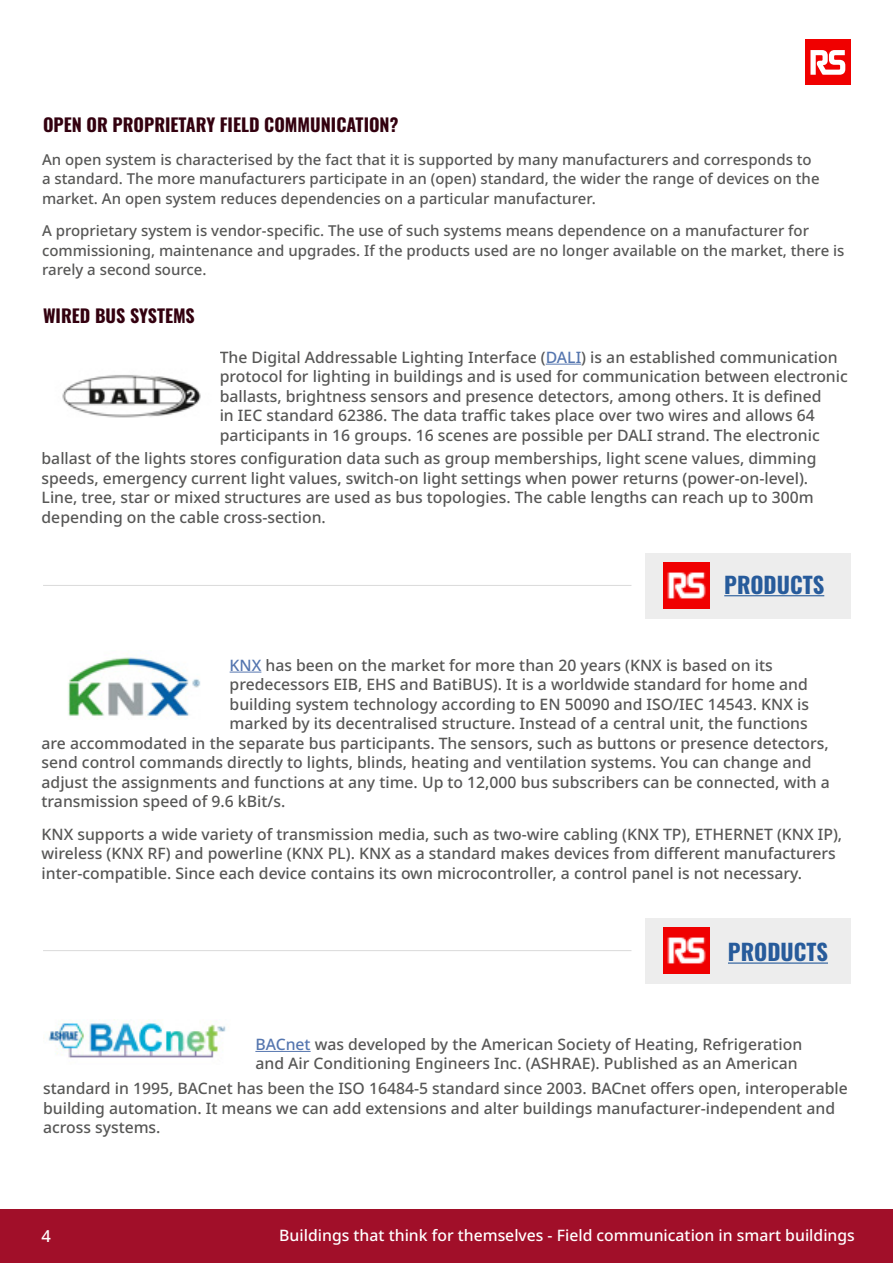
<style>
.page{position:relative;width:893px;height:1263px;background:#fff}
.page>*{position:absolute;margin:0;border:0;box-sizing:border-box;transform-origin:0 0}
.t1{font:700 22.5px "Oswald";color:#275b9b}
.t2{font:700 18px "Oswald";color:#33000f}
.t3{font:500 16.5px "Noto Sans";color:#fff}
.t4{font:500 15.75px/19.5px "Noto Sans";color:#575756}
.t5{font:500 15.75px "Noto Sans";color:#fff}
.t6{font:500 15px/19.5px "Noto Sans";color:#575756}
.s1{color:#5576af}
</style>
<div class="page">
<div style="left:0;top:1209px;width:893px;height:54px;background:#a10f29"></div>
<div style="left:805px;top:40px;width:45px;height:45px;background:#f00000"></div>
<svg style="left:810px;top:50px;width:35px;height:25px"></svg>
<hr style="left:546px;top:364px;width:35px;height:1px;background:#5576af">
<hr style="left:230px;top:672px;width:31px;height:1px;background:#5576af">
<hr style="left:255px;top:1051px;width:56px;height:1px;background:#5576af">
<div style="left:645px;top:553px;width:205px;height:66px;background:#ededed"></div>
<hr style="left:724px;top:595px;width:100px;height:1px;background:#275b9b">
<div style="left:646px;top:918px;width:205px;height:66px;background:#ededed"></div>
<hr style="left:728px;top:962px;width:100px;height:2px;background:#275b9b">
<img style="left:62px;top:375px;width:139px;height:43px">
<img style="left:68px;top:657px;width:133px;height:60px">
<hr style="left:43px;top:585px;width:588px;height:1px;background:#dadada">
<hr style="left:43px;top:950px;width:588px;height:1px;background:#dadada">
<img style="left:48px;top:1019px;width:178px;height:39px">
<img style="left:663px;top:562px;width:46px;height:46px">
<img style="left:663px;top:927px;width:46px;height:46px">
<p class="t2" style="left:43px;top:115px;width:357px">OPEN OR PROPRIETARY FIELD COMMUNICATION?</p>
<p class="t6" style="left:42px;top:150px;width:779px">An open system is characterised by the fact that it is supported by many manufacturers and corresponds to a standard. The more manufacturers participate in an (open) standard, the wider the range of devices on the market. An open system reduces dependencies on a particular manufacturer.</p>
<p class="t6" style="left:42px;top:221px;width:804px">A proprietary system is vendor-specific. The use of such systems means dependence on a manufacturer for commissioning, maintenance and upgrades. If the products used are no longer available on the market, there is rarely a second source.</p>
<p class="t2" style="left:43px;top:307px;width:153px">WIRED BUS SYSTEMS</p>
<p class="t4" style="left:220px;top:347px;width:630px">The Digital Addressable Lighting Interface (<span class="s1">DALI</span>) is an established communication protocol for lighting in buildings and is used for communication between electronic ballasts, brightness sensors and presence detectors, among others. It is defined<br>in IEC standard 62386. The data traffic takes place over two wires and allows 64 participants in 16 groups. 16 scenes are possible per DALI strand. The electronic</p>
<p class="t4" style="left:42px;top:449px;width:776px">ballast of the lights stores configuration data such as group memberships, light scene values, dimming speeds, emergency current light values, switch-on light settings when power returns (power-on-level).<br>Line, tree, star or mixed structures are used as bus topologies. The cable lengths can reach up to 300m depending on the cable cross-section.</p>
<h1 class="t1" style="left:724px;top:573px;width:102px">PRODUCTS</h1>
<p class="t4" style="left:230px;top:655px;width:581px"><span class="s1">KNX</span> has been on the market for more than 20 years (KNX is based on its predecessors EIB, EHS and BatiBUS). It is a worldwide standard for home and building system technology according to EN 50090 and ISO/IEC 14543. KNX is marked by its decentralised structure. Instead of a central unit, the functions</p>
<p class="t4" style="left:42px;top:734px;width:790px">are accommodated in the separate bus participants. The sensors, such as buttons or presence detectors, send control commands directly to lights, blinds, heating and ventilation systems. You can change and adjust the assignments and functions at any time. Up to 12,000 bus subscribers can be connected, with a transmission speed of 9.6 kBit/s.</p>
<p class="t4" style="left:42px;top:824px;width:802px">KNX supports a wide variety of transmission media, such as two-wire cabling (KNX TP), ETHERNET (KNX IP), wireless (KNX RF) and powerline (KNX PL). KNX as a standard makes devices from different manufacturers inter-compatible. Since each device contains its own microcontroller, a control panel is not necessary.</p>
<h1 class="t1" style="left:728px;top:940px;width:102px">PRODUCTS</h1>
<p class="t4" style="left:255px;top:1035px;width:548px"><span class="s1">BACnet</span> was developed by the American Society of Heating, Refrigeration and Air Conditioning Engineers Inc. (ASHRAE). Published as an American</p>
<p class="t4" style="left:43px;top:1079px;width:806px">standard in 1995, BACnet has been the ISO 16484-5 standard since 2003. BACnet offers open, interoperable building automation. It means we can add extensions and alter buildings manufacturer-independent and across systems.</p>
<p class="t3" style="left:42px;top:1224px;width:11px">4</p>
<p class="t5" style="left:279px;top:1224px;width:577px">Buildings that think for themselves - Field communication in smart buildings</p>
</div>
